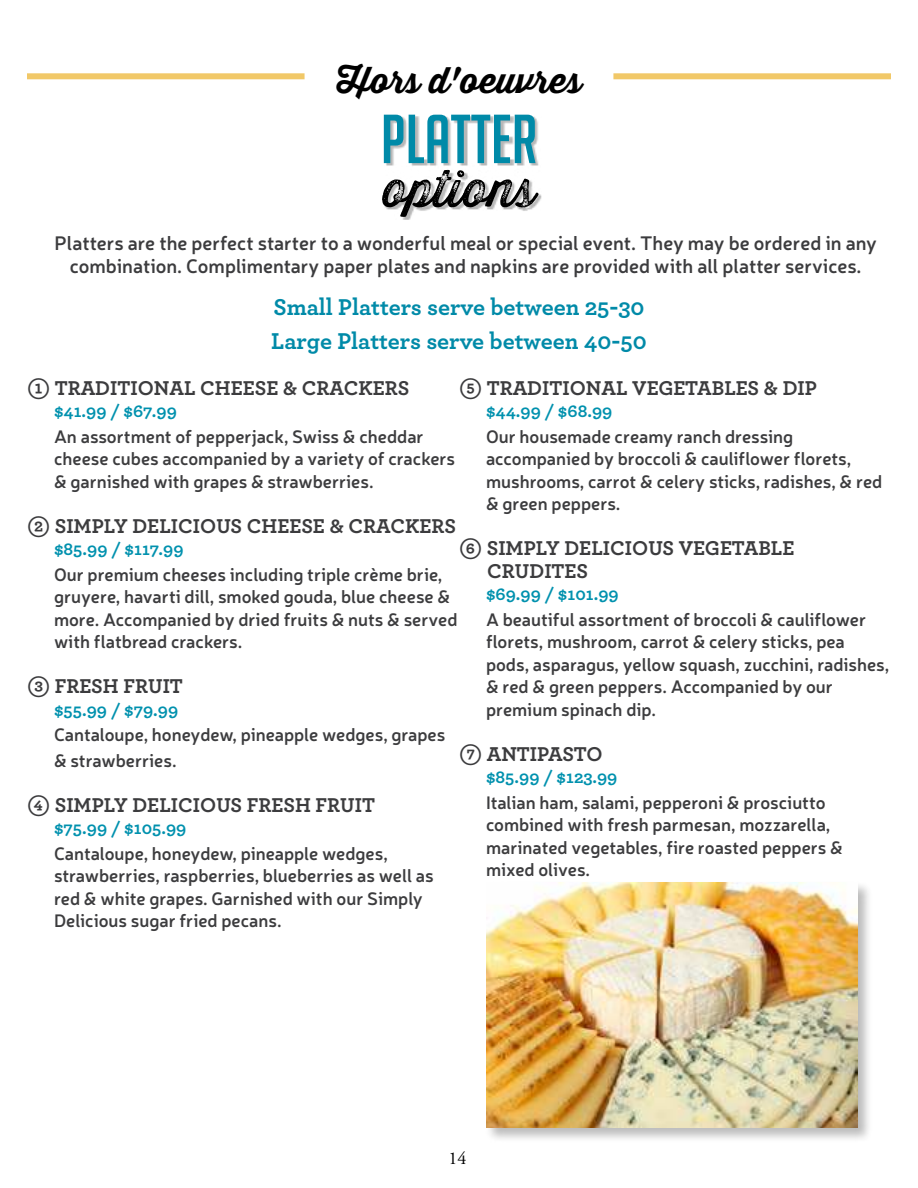
<style>
.page{position:relative;width:918px;height:1188px;background:#fff}
.page>*{position:absolute;margin:0;border:0;box-sizing:border-box;transform-origin:0 0}
.t1{font:67.5px "Big Noodle Titling";color:#008aa8}
.t2{font:51px "Thirsty Rough Reg Thr";color:#000}
.t3{font:700 36px "Thirsty Script";color:#000}
.t4{font:700 24px/34.5px "Archer";letter-spacing:-.005em;color:#008aa8}
.t5{font:700 21px/22.5px "Archer";color:#3c3c3e}
.t6{font:600 19.5px/22.5px "Neris";color:#3c3c3e;text-align:center}
.t7{font:600 18px/22.5px "Neris";color:#3c3c3e}
.t8{font:700 18px "Archer";color:#0091ae}
.t9{font:18px "Adobe Garamond Pro";color:#000}
</style>
<div class="page">
<div style="left:613px;top:73px;width:278px;height:6px;background:#f1c868"></div>
<div style="left:27px;top:73px;width:278px;height:6px;background:#f1c868"></div>
<div style="left:384px;top:116px;width:157px;height:104px;background:#000;opacity:.29"></div>
<div style="left:485px;top:882px;width:387px;height:261px;background:#000;opacity:.27"></div>
<img style="left:487px;top:883px;width:371px;height:244px">
<h3 class="t3" style="left:336px;top:63px;width:247px">Hors d'oeuvres</h3>
<h1 class="t1" style="left:381px;top:103px;width:158px">PLATTER</h1>
<h2 class="t2" style="left:383px;top:170px;width:154px">options</h2>
<p class="t6" style="left:55px;top:233px;width:824px">Platters are the perfect starter to a wonderful meal or special event. They may be ordered in any combination. Complimentary paper plates and napkins are provided with all platter services.</p>
<h3 class="t4" style="left:271px;top:290px;width:377px">Small Platters serve between 25-30<br>Large Platters serve between 40-50</h3>
<p class="t5" style="left:27px;top:377px;width:384px">1 TRADITIONAL CHEESE &amp; CRACKERS</p>
<p class="t8" style="left:54px;top:403px;width:124px">$41.99 / $67.99</p>
<p class="t7" style="left:54px;top:426px;width:403px">An assortment of pepperjack, Swiss &amp; cheddar cheese cubes accompanied by a variety of crackers &amp; garnished with grapes &amp; strawberries.</p>
<p class="t5" style="left:27px;top:515px;width:431px">2 SIMPLY DELICIOUS CHEESE &amp; CRACKERS</p>
<p class="t8" style="left:54px;top:541px;width:131px">$85.99 / $117.99</p>
<p class="t7" style="left:54px;top:564px;width:405px">Our premium cheeses including triple crème brie, gruyere, havarti dill, smoked gouda, blue cheese &amp; more. Accompanied by dried fruits &amp; nuts &amp; served with flatbread crackers.</p>
<p class="t5" style="left:27px;top:676px;width:157px">3 FRESH FRUIT</p>
<p class="t8" style="left:54px;top:701px;width:126px">$55.99 / $79.99</p>
<p class="t7" style="left:54px;top:723px;width:393px;line-height:25.5px">Cantaloupe, honeydew, pineapple wedges, grapes &amp; strawberries.</p>
<p class="t5" style="left:27px;top:794px;width:350px">4 SIMPLY DELICIOUS FRESH FRUIT</p>
<p class="t8" style="left:54px;top:820px;width:134px">$75.99 / $105.99</p>
<p class="t7" style="left:54px;top:843px;width:381px">Cantaloupe, honeydew, pineapple wedges, strawberries, raspberries, blueberries as well as red &amp; white grapes. Garnished with our Simply Delicious sugar fried pecans.</p>
<p class="t5" style="left:459px;top:377px;width:360px">5 TRADITIONAL VEGETABLES &amp; DIP</p>
<p class="t8" style="left:486px;top:403px;width:128px">$44.99 / $68.99</p>
<p class="t7" style="left:486px;top:426px;width:398px">Our housemade creamy ranch dressing accompanied by broccoli &amp; cauliflower florets, mushrooms, carrot &amp; celery sticks, radishes, &amp; red &amp; green peppers.</p>
<p class="t5" style="left:487px;top:538px;width:309px;text-indent:-28px">6 SIMPLY DELICIOUS VEGETABLE<br>CRUDITES</p>
<p class="t8" style="left:486px;top:586px;width:134px">$69.99 / $101.99</p>
<p class="t7" style="left:486px;top:609px;width:405px">A beautiful assortment of broccoli &amp; cauliflower florets, mushroom, carrot &amp; celery sticks, pea pods, asparagus, yellow squash, zucchini, radishes, &amp; red &amp; green peppers. Accompanied by our premium spinach dip.</p>
<p class="t5" style="left:459px;top:743px;width:145px">7 ANTIPASTO</p>
<p class="t8" style="left:486px;top:769px;width:133px">$85.99 / $123.99</p>
<p class="t7" style="left:486px;top:792px;width:359px">Italian ham, salami, pepperoni &amp; prosciutto combined with fresh parmesan, mozzarella, marinated vegetables, fire roasted peppers &amp; mixed olives.</p>
<p class="t9" style="left:448px;top:1147px;width:19px">14</p>
</div>
